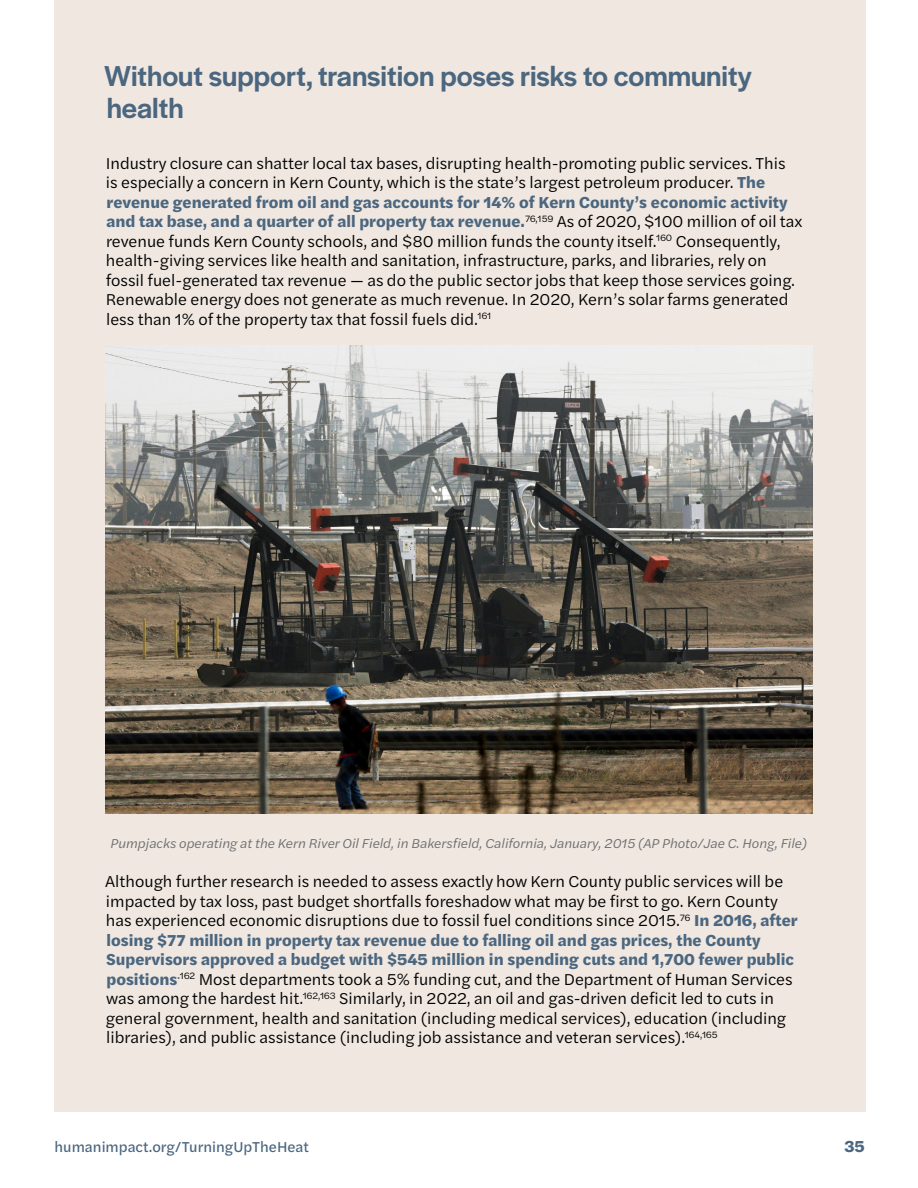
<style>
.page{position:relative;width:918px;height:1188px;background:#fff}
.page>*{position:absolute;margin:0;border:0;box-sizing:border-box;transform-origin:0 0}
.t1{font:500 30px/31.5px "Halyard Display";color:#4b667f}
.t2{font:16.5px/19.5px "Halyard Text";color:#000}
.t3{font:700 16.5px "Halyard Text";color:#4b667f}
.t4{font:15px "Halyard Text";color:#4b667f}
.t5{font:italic 13.5px "Halyard Text";color:#6d6e71}
.s1{font-weight:700;color:#4b667f}
</style>
<div class="page">
<div style="left:54px;top:0;width:811px;height:1112px;background:#efe7e0"></div>
<img style="left:106px;top:345px;width:706px;height:469px">
<h1 class="t1" style="left:104px;top:59px;width:649px">Without support, transition poses risks to community health</h1>
<p class="t2" style="left:106px;top:153px;width:698px">Industry closure can shatter local tax bases, disrupting health-promoting public services. This<br>is especially a concern in Kern County, which is the state’s largest petroleum producer. <span class="s1">The revenue generated from oil and gas accounts for 14% of Kern County’s economic activity and tax base, and a quarter of all property tax revenue.</span><sup>76,159</sup> As of 2020, $100 million of oil tax revenue funds Kern County schools, and $80 million funds the county itself.<sup>160</sup> Consequently, health-giving services like health and sanitation, infrastructure, parks, and libraries, rely on fossil fuel-generated tax revenue — as do the public sector jobs that keep those services going.<br>Renewable energy does not generate as much revenue. In 2020, Kern’s solar farms generated less than 1% of the property tax that fossil fuels did.<sup>161</sup></p>
<p class="t5" style="left:110px;top:834px;width:698px">Pumpjacks operating at the Kern River Oil Field, in Bakersfield, California, January, 2015 (AP Photo/Jae C. Hong, File)</p>
<p class="t2" style="left:105px;top:871px;width:694px">Although further research is needed to assess exactly how Kern County public services will be impacted by tax loss, past budget shortfalls foreshadow what may be first to go. Kern County has experienced economic disruptions due to fossil fuel conditions since 2015.<sup>76</sup> <span class="s1">In 2016, after losing $77 million in property tax revenue due to falling oil and gas prices, the County Supervisors approved a budget with $545 million in spending cuts and 1,700 fewer public positions</span><sup>.</sup><sup>162</sup> Most departments took a 5% funding cut, and the Department of Human Services was among the hardest hit.<sup>162,163</sup> Similarly, in 2022, an oil and gas-driven deficit led to cuts in general government, health and sanitation (including medical services), education (including libraries), and public assistance (including job assistance and veteran services).<sup>164,165</sup></p>
<p class="t4" style="left:55px;top:1136px;width:256px">humanimpact.org/TurningUpTheHeat</p>
<p class="t3" style="left:844px;top:1134px;width:22px">35</p>
</div>
